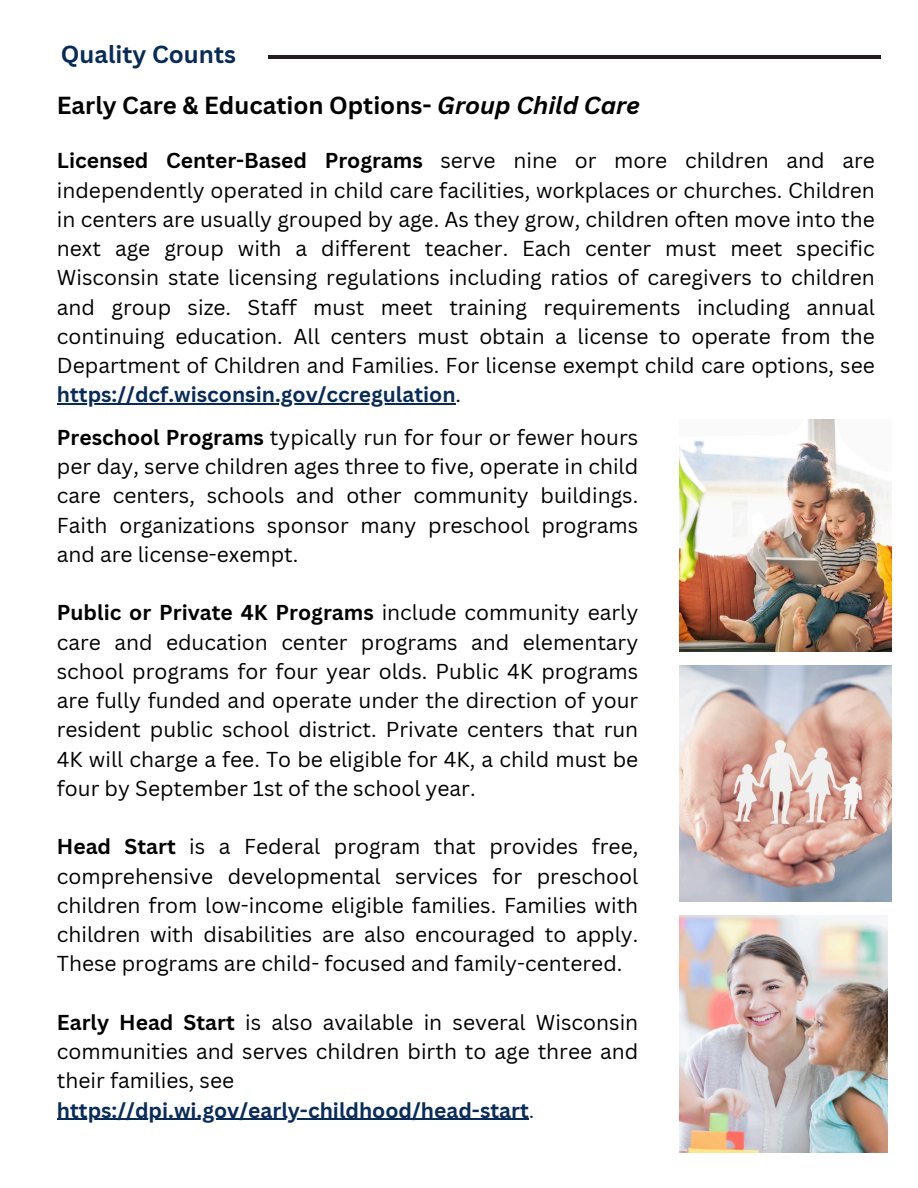
<style>
.page{position:relative;width:918px;height:1188px;background:#fff}
.page>*{position:absolute;margin:0;border:0;box-sizing:border-box;transform-origin:0 0}
.t1{font:700 24px "Canva Sans";color:#000}
.t2{font:700 24px "Canva Sans";color:#092b59}
.t3{font:21px/29.2px "Canva Sans";color:#000;text-align:justify}
.t4{font:700 21px "Canva Sans";color:#092b59}
.s1{font-style:italic}
.s2{font-weight:700}
.s3{font-weight:400;color:#000}
.s4{font-weight:400}
</style>
<div class="page">
<hr style="left:57px;top:404px;width:399px;height:1px;background:#092b59">
<hr style="left:269px;top:55px;width:612px;height:3px;background:#231f20">
<hr style="left:57px;top:1119px;width:472px;height:1px;background:#092b59">
<img style="left:679px;top:665px;width:213px;height:237px">
<img style="left:679px;top:420px;width:213px;height:232px">
<img style="left:679px;top:916px;width:208px;height:236px">
<h1 class="t2" style="left:61px;top:38px;width:177px">Quality Counts</h1>
<p class="t1" style="left:57px;top:89px;width:585px">Early Care &amp; Education Options- <span class="s1">Group Child Care</span></p>
<h1 class="t3" style="left:57px;top:146px;width:819px"><span class="s2">Licensed Center-Based Programs</span> serve nine or more children and are independently operated in child care facilities, workplaces or churches. Children in centers are usually grouped by age. As they grow, children often move into the next age group with a different teacher. Each center must meet specific Wisconsin state licensing regulations including ratios of caregivers to children and group size. Staff must meet training requirements including annual continuing education. All centers must obtain a license to operate from the Department of Children and Families. For license exempt child care options, see</h1>
<p class="t4" style="left:57px;top:380px;width:406px">https://dcf.wisconsin.gov/ccregulation<span class="s3">.</span></p>
<p class="t3" style="left:57px;top:422px;width:583px"><span class="s2">Preschool Programs</span> typically run for four or fewer hours per day, serve children ages three to five, operate in child care centers, schools and other community buildings.<br>Faith organizations sponsor many preschool programs and are license-exempt.</p>
<p class="t3" style="left:57px;top:598px;width:583px"><span class="s2">Public or Private 4K Programs</span> include community early care and education center programs and elementary school programs for four year olds. Public 4K programs are fully funded and operate under the direction of your resident public school district. Private centers that run 4K will charge a fee. To be eligible for 4K, a child must be four by September 1st of the school year.</p>
<p class="t3" style="left:57px;top:832px;width:583px"><span class="s2">Head Start</span> is a Federal program that provides free, comprehensive developmental services for preschool children from low-income eligible families. Families with children with disabilities are also encouraged to apply.<br>These programs are child- focused and family-centered.</p>
<p class="t3" style="left:57px;top:1007px;width:583px"><span class="s2">Early Head Start</span> is also available in several Wisconsin communities and serves children birth to age three and their families, see</p>
<p class="t4" style="left:57px;top:1095px;width:479px">https://dpi.wi.gov/early-childhood/head-start<span class="s4">.</span></p>
</div>
